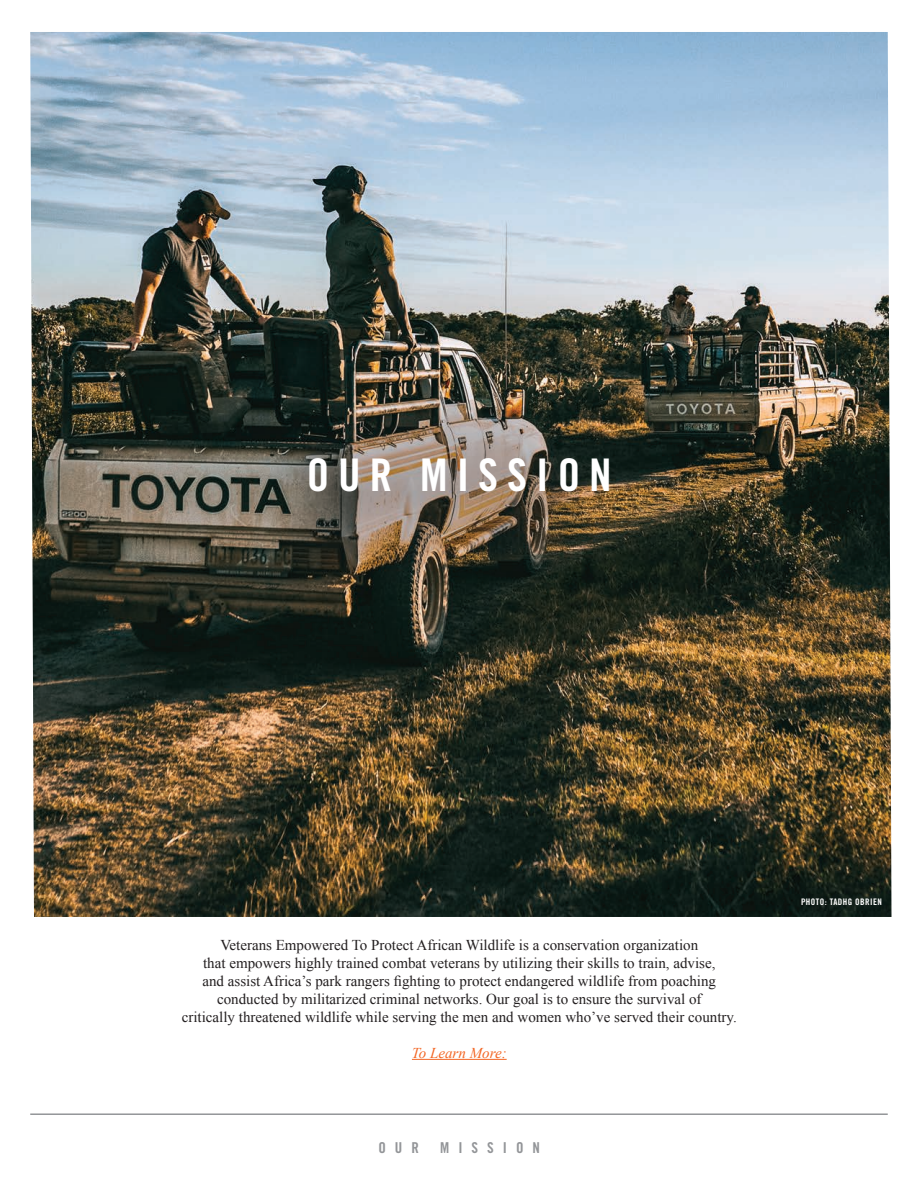
<style>
.page{position:relative;width:918px;height:1188px;background:#fff}
.page>*{position:absolute;margin:0;border:0;box-sizing:border-box;transform-origin:0 0}
.t1{font:45px "Trade Gothic Bold Cond Twenty";letter-spacing:.2em;color:#fff}
.t2{font:15px/18px "Times New Roman";color:#231f20;text-align:center}
.t3{font:italic 15px "Times New Roman";color:#f36624}
.t4{font:15px "Trade Gothic Bold Cond Twenty";letter-spacing:.6em;color:#939598}
.t5{font:9px "Trade Gothic Bold Cond Twenty";letter-spacing:.05em;color:#fff}
</style>
<div class="page">
<hr style="left:412px;top:1059px;width:95px;height:1px;background:#f36624">
<hr style="left:30px;top:1113px;width:858px;height:2px;background:#939598">
<img style="left:30px;top:32px;width:862px;height:885px">
<h1 class="t1" style="left:307px;top:448px;width:306px">OUR MISSION</h1>
<p class="t2" style="left:182px;top:935px;width:557px">Veterans Empowered To Protect African Wildlife is a conservation organization<br>that empowers highly trained combat veterans by utilizing their skills to train, advise,<br>and assist Africa’s park rangers fighting to protect endangered wildlife from poaching conducted by militarized criminal networks. Our goal is to ensure the survival of<br>critically threatened wildlife while serving the men and women who’ve served their country.</p>
<p class="t3" style="left:412px;top:1042px;width:96px">To Learn More:</p>
<p class="t4" style="left:378px;top:1139px;width:42px">OUR</p>
<p class="t4" style="left:440px;top:1139px;width:101px">MISSION</p>
<p class="t5" style="left:801px;top:897px;width:82px">PHOTO: TADHG OBRIEN</p>
</div>
